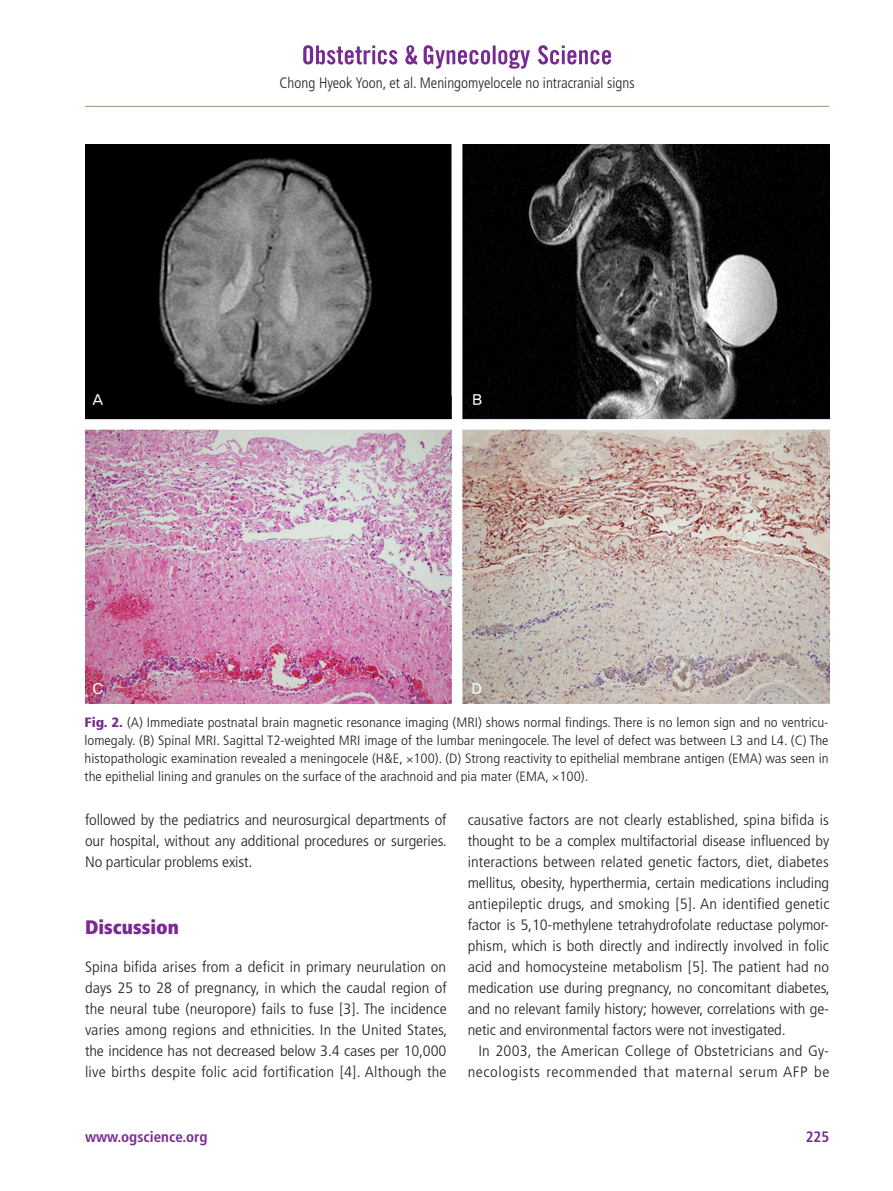
<style>
.page{position:relative;width:893px;height:1191px;background:#fff}
.page>*{position:absolute;margin:0;border:0;box-sizing:border-box;transform-origin:0 0}
.서론_영문{font:900 condensed 19.5px "Frutiger LT Std";color:#792a91}
.본문_영문{font:300 condensed 15px/21px "Frutiger LT Std";letter-spacing:.01em;color:#231f20;text-align:justify;scale:1.1 1}
.본문_영문-2{font:300 condensed 15px/21px "Frutiger LT Std";letter-spacing:.035em;color:#231f20;text-align:right;scale:1.1 1}
.머리말1{font:300 condensed 15px "Frutiger LT Std";color:#231f20}
.t1{font:700 condensed 15px "Frutiger LT Std";color:#792a91}
.그림A-B{font:15px "YDIYGO330";color:#fff}
.표_타이틀{font:300 condensed 13.5px/18px "Frutiger LT Std";color:#231f20;text-align:justify;scale:1.1 1}
.s1{font-weight:900;color:#792a91}
.s2{font-family:"Utopia Std Subh";font-weight:400;font-stretch:normal}
</style>
<div class="page">
<hr style="left:85px;top:106px;width:744px;height:1px;background:#ad9676">
<svg style="left:538px;top:45px;width:73px;height:19px"></svg>
<svg style="left:424px;top:45px;width:106px;height:24px"></svg>
<svg style="left:303px;top:45px;width:114px;height:19px"></svg>
<img style="left:85px;top:144px;width:744px;height:560px">
<div style="left:452px;top:140px;width:9px;height:576px;background:#fff"></div>
<div style="left:82px;top:420px;width:755px;height:9px;background:#fff"></div>
<p class="머리말1" style="left:280px;top:74px;width:357px">Chong Hyeok Yoon, et al. Meningomyelocele no intracranial signs</p>
<p class="그림A-B" style="left:93px;top:391px;width:11px">A</p>
<p class="그림A-B" style="left:472px;top:391px;width:11px">B</p>
<p class="그림A-B" style="left:93px;top:679px;width:12px">C</p>
<p class="그림A-B" style="left:472px;top:679px;width:11px">D</p>
<p class="표_타이틀" style="left:85px;top:713px;width:678px"><span class="s1">Fig. 2.</span> (A) Immediate postnatal brain magnetic resonance imaging (MRI) shows normal findings. There is no lemon sign and no ventricu&shy;lomegaly. (B) Spinal MRI. Sagittal T2-weighted MRI image of the lumbar meningocele. The level of defect was between L3 and L4. (C) The histopathologic examination revealed a meningocele (H&amp;E, <span class="s2">×</span>100). (D) Strong reactivity to epithelial membrane antigen (EMA) was seen in the epithelial lining and granules on the surface of the arachnoid and pia mater (EMA, <span class="s2">×</span>100).</p>
<p class="본문_영문" style="left:85px;top:809px;width:330px">followed by the pediatrics and neurosurgical departments of our hospital, without any additional procedures or surgeries.<br>No particular problems exist.</p>
<p class="서론_영문" style="left:85px;top:915px;width:95px">Discussion</p>
<p class="본문_영문" style="left:85px;top:956px;width:331px">Spina bifida arises from a deficit in primary neurulation on days 25 to 28 of pregnancy, in which the caudal region of the neural tube (neuropore) fails to fuse [3]. The incidence varies among regions and ethnicities. In the United States, the incidence has not decreased below 3.4 cases per 10,000 live births despite folic acid fortification [4]. Although the</p>
<p class="본문_영문" style="left:468px;top:809px;width:331px">causative factors are not clearly established, spina bifida is thought to be a complex multifactorial disease influenced by interactions between related genetic factors, diet, diabetes mellitus, obesity, hyperthermia, certain medications including antiepileptic drugs, and smoking [5]. An identified genetic factor is 5,10-methylene tetrahydrofolate reductase polymor&shy;phism, which is both directly and indirectly involved in folic acid and homocysteine metabolism [5]. The patient had no medication use during pregnancy, no concomitant diabetes, and no relevant family history; however, correlations with ge&shy;netic and environmental factors were not investigated.</p>
<p class="본문_영문-2" style="left:468px;top:1040px;width:330px">In 2003, the American College of Obstetricians and Gy&shy;necologists recommended that maternal serum AFP be</p>
<p class="t1" style="left:85px;top:1128px;width:124px">www.ogscience.org</p>
<p class="t1" style="left:806px;top:1128px;width:25px">225</p>
</div>
